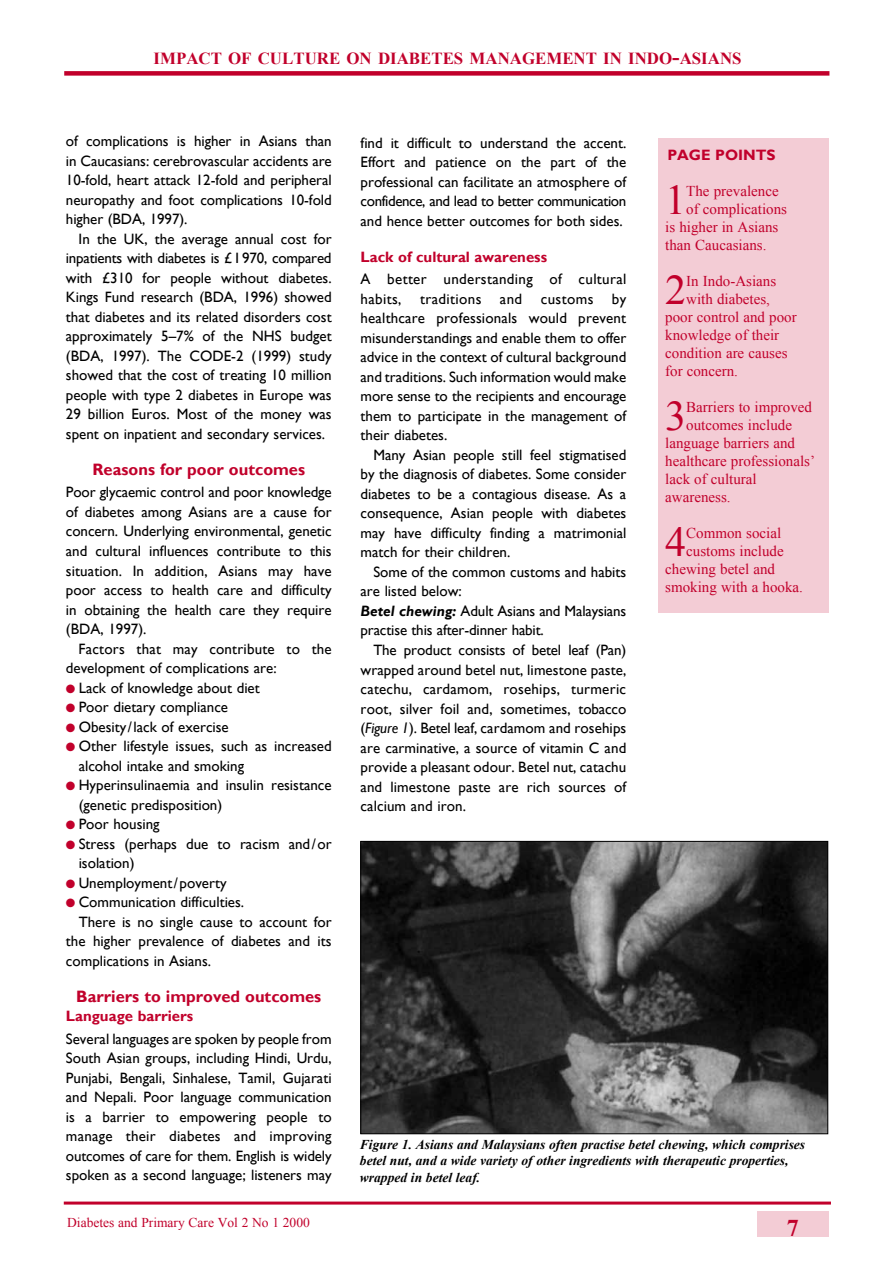
<style>
.page{position:relative;width:893px;height:1263px;background:#fff}
.page>*{position:absolute;margin:0;border:0;box-sizing:border-box;transform-origin:0 0}
.t1{font:42.15px "Times New Roman";color:#c1002b}
.t2{font:700 24px "Times New Roman";color:#c1002b}
.t3{font:700 16.8px "Times New Roman";color:#c1002b}
.t4{font:700 16.5px "Gill Sans";color:#c1002b}
.t5{font:15px/19.5px "Gill Sans";color:#000;text-align:justify}
.t6{font:15px "Times New Roman";color:#c1002b}
.t7{font:700 15px "Gill Sans";color:#c1002b}
.t8{font:italic 700 13.5px/16.5px "Times New Roman";color:#000}
.t9{font:13.5px "Times New Roman";color:#c1002b}
.s1{font-size:22.5px}
.s2{color:#c1002b}
.s3{font-weight:700;font-style:italic}
.s4{font-style:italic}
</style>
<div class="page">
<div style="left:757px;top:1212px;width:72px;height:25px;background:#f3ccd5"></div>
<hr style="left:64px;top:1201px;width:767px;height:3px;background:#c1002b">
<div style="left:64px;top:71px;width:765px;height:5px;background:#c1002b"></div>
<div style="left:659px;top:138px;width:170px;height:474px;background:#f3ccd5"></div>
<img style="left:362px;top:843px;width:464px;height:289px">
<div style="left:360px;top:841px;width:468px;height:293px;border:1px solid #000"></div>
<p class="t3" style="left:154px;top:47px;width:590px">IMPACT OF CULTURE ON DIABETES MANAGEMENT IN INDO<span class="s1">-</span>ASIANS</p>
<p class="t5" style="left:66px;top:131px;width:267px">of complications is higher in Asians than in Caucasians: cerebrovascular accidents are 10-fold, heart attack 12-fold and peripheral neuropathy and foot complications 10-fold higher (BDA, 1997).</p>
<p class="t5" style="left:66px;top:229px;width:267px;text-indent:13px">In the UK, the average annual cost for inpatients with diabetes is £1970, compared with £310 for people without diabetes.<br>Kings Fund research (BDA, 1996) showed that diabetes and its related disorders cost approximately 5–7% of the NHS budget (BDA, 1997). The CODE-2 (1999) study showed that the cost of treating 10 million people with type 2 diabetes in Europe was 29 billion Euros. Most of the money was spent on inpatient and secondary services.</p>
<p class="t4" style="left:92px;top:459px;width:214px">Reasons for poor outcomes</p>
<p class="t5" style="left:66px;top:482px;width:267px">Poor glycaemic control and poor knowledge of diabetes among Asians are a cause for concern. Underlying environmental, genetic and cultural influences contribute to this situation. In addition, Asians may have poor access to health care and difficulty in obtaining the health care they require (BDA, 1997).</p>
<p class="t5" style="left:66px;top:638px;width:267px;text-indent:13px">Factors that may contribute to the development of complications are:</p>
<p class="t5" style="left:66px;top:677px;width:195px"><span class="s2">●</span> Lack of knowledge about diet</p>
<p class="t5" style="left:66px;top:697px;width:164px"><span class="s2">●</span> Poor dietary compliance</p>
<p class="t5" style="left:66px;top:716px;width:164px"><span class="s2">●</span> Obesity/lack of exercise</p>
<p class="t5" style="left:79px;top:736px;width:255px;text-indent:-13px"><span class="s2">●</span> Other lifestyle issues, such as increased alcohol intake and smoking</p>
<p class="t5" style="left:79px;top:775px;width:254px;text-indent:-13px"><span class="s2">●</span> Hyperinsulinaemia and insulin resistance (genetic predisposition)</p>
<p class="t5" style="left:66px;top:814px;width:95px"><span class="s2">●</span> Poor housing</p>
<p class="t5" style="left:79px;top:833px;width:254px;text-indent:-13px"><span class="s2">●</span> Stress (perhaps due to racism and/or isolation)</p>
<p class="t5" style="left:66px;top:872px;width:162px"><span class="s2">●</span> Unemployment/poverty</p>
<p class="t5" style="left:66px;top:892px;width:180px"><span class="s2">●</span> Communication difficulties.</p>
<p class="t5" style="left:79px;top:911px;width:255px">There is no single cause to account for</p>
<p class="t5" style="left:66px;top:931px;width:267px">the higher prevalence of diabetes and its</p>
<p class="t5" style="left:66px;top:950px;width:147px">complications in Asians.</p>
<p class="t4" style="left:76px;top:986px;width:247px">Barriers to improved outcomes</p>
<p class="t7" style="left:66px;top:1007px;width:129px">Language barriers</p>
<p class="t5" style="left:66px;top:1028px;width:267px">Several languages are spoken by people from South Asian groups, including Hindi, Urdu, Punjabi, Bengali, Sinhalese, Tamil, Gujarati and Nepali. Poor language communication is a barrier to empowering people to manage their diabetes and improving outcomes of care for them. English is widely spoken as a second language; listeners may</p>
<p class="t5" style="left:361px;top:133px;width:267px">find it difficult to understand the accent.<br>Effort and patience on the part of the professional can facilitate an atmosphere of confidence, and lead to better communication and hence better outcomes for both sides.</p>
<p class="t7" style="left:361px;top:248px;width:188px">Lack of cultural awareness</p>
<p class="t5" style="left:361px;top:269px;width:267px">A better understanding of cultural habits, traditions and customs by healthcare professionals would prevent misunderstandings and enable them to offer advice in the context of cultural background and traditions. Such information would make more sense to the recipients and encourage them to participate in the management of their diabetes.</p>
<p class="t5" style="left:361px;top:445px;width:267px;text-indent:13px">Many Asian people still feel stigmatised by the diagnosis of diabetes. Some consider diabetes to be a contagious disease. As a consequence, Asian people with diabetes may have difficulty finding a matrimonial match for their children.</p>
<p class="t5" style="left:361px;top:562px;width:267px;text-align:left;text-indent:13px">Some of the common customs and habits are listed below:<br><span class="s3">Betel chewing:</span> Adult Asians and Malaysians practise this after-dinner habit.</p>
<p class="t5" style="left:361px;top:640px;width:267px;text-indent:13px">The product consists of betel leaf (Pan) wrapped around betel nut, limestone paste, catechu, cardamom, rosehips, turmeric root, silver foil and, sometimes, tobacco (<span class="s4">Figure 1</span>). Betel leaf, cardamom and rosehips are carminative, a source of vitamin C and provide a pleasant odour. Betel nut, catachu and limestone paste are rich sources of calcium and iron.</p>
<p class="t7" style="left:667px;top:146px;width:110px">Page poi nts</p>
<h1 class="t1" style="left:665px;top:171px;width:23px">1</h1>
<p class="t6" style="left:686px;top:181px;width:94px">The prevalence</p>
<p class="t6" style="left:686px;top:199px;width:102px">of complications</p>
<p class="t6" style="left:665px;top:217px;width:115px">is higher in Asians</p>
<p class="t6" style="left:665px;top:235px;width:103px">than Caucasians.</p>
<h1 class="t1" style="left:665px;top:261px;width:23px">2</h1>
<p class="t6" style="left:686px;top:271px;width:91px">In Indo-Asians</p>
<p class="t6" style="left:686px;top:289px;width:85px">with diabetes,</p>
<p class="t6" style="left:665px;top:307px;width:133px">poor control and poor</p>
<p class="t6" style="left:665px;top:325px;width:116px">knowledge of their</p>
<p class="t6" style="left:665px;top:343px;width:124px">condition are causes</p>
<p class="t6" style="left:665px;top:361px;width:74px">for concern.</p>
<h1 class="t1" style="left:665px;top:387px;width:23px">3</h1>
<p class="t6" style="left:686px;top:397px;width:127px">Barriers to improved</p>
<p class="t6" style="left:686px;top:415px;width:107px">outcomes include</p>
<p class="t6" style="left:665px;top:433px;width:131px">language barriers and</p>
<p class="t6" style="left:665px;top:451px;width:151px">healthcare professionals’</p>
<p class="t6" style="left:665px;top:469px;width:93px">lack of cultural</p>
<p class="t6" style="left:665px;top:487px;width:67px">awareness.</p>
<h1 class="t1" style="left:665px;top:513px;width:23px">4</h1>
<p class="t6" style="left:686px;top:523px;width:96px">Common social</p>
<p class="t6" style="left:686px;top:541px;width:99px">customs include</p>
<p class="t6" style="left:665px;top:559px;width:111px">chewing betel and</p>
<p class="t6" style="left:665px;top:577px;width:139px">smoking with a hooka.</p>
<p class="t8" style="left:360px;top:1135px;width:447px">Figure 1. Asians and Malaysians often practise betel chewing, which comprises betel nut, and a wide variety of other ingredients with therapeutic properties, wrapped in betel leaf.</p>
<p class="t9" style="left:67px;top:1213px;width:244px">Diabetes and Primary Care Vol 2 No 1 2000</p>
<h2 class="t2" style="left:787px;top:1211px;width:13px">7</h2>
</div>
